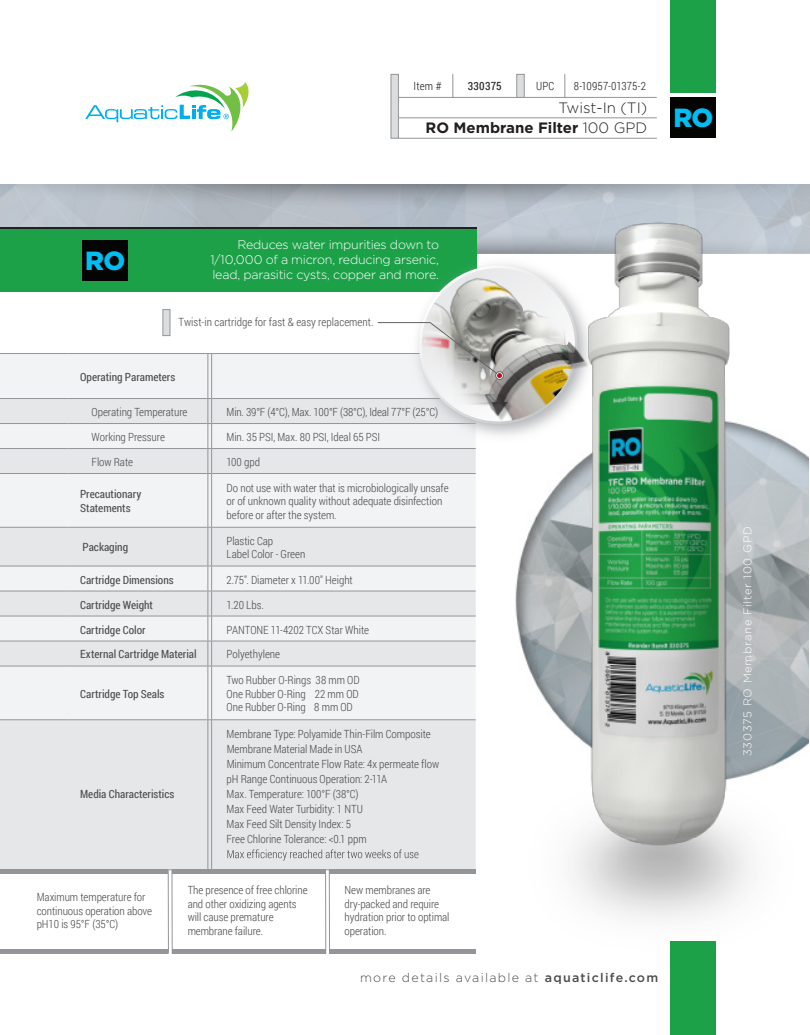
<style>
.page{position:relative;width:810px;height:1035px;background:#fff}
.page>*{position:absolute;margin:0;border:0;box-sizing:border-box;transform-origin:0 0}
.t1{font:900 26.25px "Gotham";color:#01bdf2}
.t2{font:300 15px/20px "Gotham";color:#231f20}
.t3{font:300 12.5px/15px "Gotham";letter-spacing:-.02em;color:#fff;text-align:justify}
.t4{font:300 12.5px "Gotham";letter-spacing:.1em;color:#4b4c4d}
.t5{font:300 11.25px/13.5px "Roboto Condensed";letter-spacing:-.005em;color:#4b4c4d}
.t6{font:11.25px/13.5px "Roboto Condensed";color:#4b4c4d}
.t7{font:300 11.25px "Gotham";letter-spacing:.065em;color:#fff}
.t8{font:300 11.25px "Roboto Condensed";letter-spacing:.01em;color:#231f20}
.t9{font:11.25px "Roboto Condensed";letter-spacing:.02em;color:#231f20}
.s1{font-weight:700}
.s2{font-weight:500}
</style>
<div class="page">
<svg style="left:0;top:227px;width:379px;height:3px"></svg>
<div style="left:0;top:230px;width:476px;height:62px;background:#1ca149"></div>
<div style="left:0;top:354px;width:379px;height:44px;background:#f2f3f4"></div>
<svg style="left:0;top:399px;width:473px;height:470px;fill:#e6e7e9"></svg>
<hr style="left:212px;top:398px;width:264px;height:1px;background:#939598">
<hr style="left:212px;top:423px;width:264px;height:1px;background:#939598">
<hr style="left:212px;top:448px;width:264px;height:1px;background:#939598">
<hr style="left:212px;top:473px;width:264px;height:1px;background:#939598">
<hr style="left:212px;top:527px;width:264px;height:1px;background:#939598">
<hr style="left:212px;top:566px;width:264px;height:1px;background:#939598">
<hr style="left:212px;top:591px;width:264px;height:1px;background:#939598">
<hr style="left:212px;top:616px;width:264px;height:1px;background:#939598">
<hr style="left:212px;top:641px;width:264px;height:1px;background:#939598">
<hr style="left:212px;top:666px;width:264px;height:1px;background:#939598">
<hr style="left:212px;top:719px;width:264px;height:1px;background:#939598">
<hr style="left:0;top:398px;width:68px;height:1px;background:#939598">
<hr style="left:68px;top:398px;width:140px;height:1px;background:#939598">
<hr style="left:0;top:423px;width:68px;height:1px;background:#939598">
<hr style="left:68px;top:423px;width:140px;height:1px;background:#939598">
<hr style="left:0;top:448px;width:68px;height:1px;background:#939598">
<hr style="left:68px;top:448px;width:140px;height:1px;background:#939598">
<hr style="left:0;top:473px;width:68px;height:1px;background:#939598">
<hr style="left:68px;top:473px;width:140px;height:1px;background:#939598">
<hr style="left:0;top:527px;width:68px;height:1px;background:#939598">
<hr style="left:68px;top:527px;width:140px;height:1px;background:#939598">
<hr style="left:0;top:566px;width:68px;height:1px;background:#939598">
<hr style="left:68px;top:566px;width:140px;height:1px;background:#939598">
<hr style="left:0;top:591px;width:68px;height:1px;background:#939598">
<hr style="left:68px;top:591px;width:140px;height:1px;background:#939598">
<hr style="left:0;top:616px;width:68px;height:1px;background:#939598">
<hr style="left:68px;top:616px;width:140px;height:1px;background:#939598">
<hr style="left:0;top:641px;width:68px;height:1px;background:#939598">
<hr style="left:68px;top:641px;width:140px;height:1px;background:#939598">
<hr style="left:0;top:666px;width:68px;height:1px;background:#939598">
<hr style="left:68px;top:666px;width:140px;height:1px;background:#939598">
<hr style="left:0;top:719px;width:68px;height:1px;background:#939598">
<hr style="left:68px;top:719px;width:140px;height:1px;background:#939598">
<hr style="left:208px;top:354px;width:1px;height:44px;background:#939598">
<hr style="left:211px;top:354px;width:1px;height:44px;background:#939598">
<svg style="left:208px;top:398px;width:4px;height:76px"></svg>
<hr style="left:208px;top:474px;width:1px;height:53px;background:#939598">
<hr style="left:211px;top:474px;width:1px;height:53px;background:#939598">
<hr style="left:208px;top:528px;width:1px;height:38px;background:#939598">
<hr style="left:211px;top:528px;width:1px;height:38px;background:#939598">
<svg style="left:208px;top:566px;width:4px;height:101px"></svg>
<hr style="left:208px;top:666px;width:1px;height:53px;background:#939598">
<hr style="left:211px;top:666px;width:1px;height:53px;background:#939598">
<hr style="left:208px;top:720px;width:1px;height:150px;background:#939598">
<hr style="left:211px;top:720px;width:1px;height:150px;background:#939598">
<hr style="left:0;top:353px;width:68px;height:1px;background:#939598">
<hr style="left:68px;top:353px;width:140px;height:1px;background:#939598">
<hr style="left:212px;top:353px;width:264px;height:1px;background:#939598">
<svg style="left:227px;top:849px;width:191px;height:12px;background:#cecfd1"></svg>
<hr style="left:0;top:869px;width:476px;height:1px;background:#939598">
<div style="left:0;top:949px;width:168px;height:5px;background:#939598"></div>
<div style="left:172px;top:949px;width:154px;height:5px;background:#939598"></div>
<div style="left:330px;top:949px;width:146px;height:5px;background:#939598"></div>
<hr style="left:0;top:870px;width:168px;height:4px;background:#939598">
<hr style="left:172px;top:870px;width:154px;height:4px;background:#939598">
<hr style="left:330px;top:870px;width:146px;height:4px;background:#939598">
<hr style="left:168px;top:870px;width:1px;height:84px;background:#939598">
<hr style="left:172px;top:870px;width:1px;height:84px;background:#939598">
<hr style="left:325px;top:870px;width:1px;height:84px;background:#939598">
<hr style="left:329px;top:870px;width:1px;height:84px;background:#939598">
<img style="left:473px;top:192px;width:337px;height:770px">
<img style="left:379px;top:225px;width:249px;height:249px">
<img style="left:422px;top:269px;width:153px;height:153px">
<img style="left:475px;top:330px;width:121px;height:100px">
<svg style="left:377px;top:322px;width:125px;height:56px"></svg>
<div style="left:495px;top:371px;width:9px;height:9px;border:1px solid #636366;border-radius:50%"></div>
<div style="left:163px;top:309px;width:7px;height:27px;background:#dcdddf;border:1px solid #939598"></div>
<div style="left:671px;top:0;width:45px;height:92px;background:#1ca149"></div>
<div style="left:671px;top:942px;width:45px;height:93px;background:#1ca149"></div>
<svg style="left:85px;top:82px;width:164px;height:50px"></svg>
<div style="left:669px;top:96px;width:49px;height:51px;background:linear-gradient(to right,#fff,#fff)"></div>
<div style="left:671px;top:98px;width:45px;height:40px;background:#040503"></div>
<hr style="left:398px;top:118px;width:259px;height:1px;background:#939598">
<hr style="left:398px;top:97px;width:259px;height:1px;background:#939598">
<hr style="left:398px;top:138px;width:259px;height:1px;background:#939598">
<div style="left:391px;top:74px;width:8px;height:65px;background:#dcdddf;border:1px solid #939598"></div>
<div style="left:516px;top:74px;width:9px;height:24px;background:#dcdddf;border:1px solid #939598"></div>
<svg style="left:453px;top:74px;width:1px;height:23px"></svg>
<svg style="left:565px;top:74px;width:1px;height:23px"></svg>
<div style="left:82px;top:240px;width:46px;height:41px;background:#040503"></div>
<p class="t8" style="left:414px;top:79px;width:30px">Item #</p>
<p class="t9" style="left:468px;top:79px;width:35px">330375</p>
<p class="t8" style="left:536px;top:79px;width:20px">UPC</p>
<p class="t8" style="left:574px;top:79px;width:74px">8-10957-01375-2</p>
<h2 class="t2" style="left:426px;top:98px;width:289px;text-indent:133px">Twist-In (TI)<br><span class="s1">RO Membrane Filter</span> 100 GPD <sup>RO</sup></h2>
<h1 class="t1" style="left:85px;top:245px;width:41px">RO</h1>
<p class="t3" style="left:210px;top:237px;width:230px;text-indent:27px">Reduces water impurities down to 1/10,000 of a micron, reducing arsenic, lead, parasitic cysts, copper and more.</p>
<p class="t5" style="left:179px;top:315px;width:197px">Twist-in cartridge for fast &amp; easy replacement.</p>
<p class="t6" style="left:80px;top:370px;width:97px">Operating Parameters</p>
<p class="t5" style="left:92px;top:405px;width:97px">Operating Temperature</p>
<p class="t5" style="left:227px;top:405px;width:213px">Min. 39°F (4°C), Max. 100°F (38°C), Ideal 77°F (25°C)</p>
<p class="t5" style="left:92px;top:430px;width:75px">Working Pressure</p>
<p class="t5" style="left:227px;top:430px;width:155px">Min. 35 PSI, Max. 80 PSI, Ideal 65 PSI</p>
<p class="t5" style="left:92px;top:455px;width:43px">Flow Rate</p>
<p class="t5" style="left:227px;top:455px;width:35px">100 gpd</p>
<p class="t6" style="left:80px;top:487px;width:63px">Precautionary<br>Statements</p>
<p class="t5" style="left:227px;top:480px;width:224px">Do not use with water that is microbiologically unsafe or of unknown quality without adequate disinfection before or after the system.</p>
<p class="t6" style="left:83px;top:540px;width:47px">Packaging</p>
<p class="t5" style="left:227px;top:533px;width:80px">Plastic Cap<br>Label Color - Green</p>
<p class="t6" style="left:80px;top:573px;width:95px">Cartridge Dimensions</p>
<p class="t5" style="left:227px;top:573px;width:128px">2.75". Diameter x 11.00" Height</p>
<p class="t6" style="left:80px;top:598px;width:74px">Cartridge Weight</p>
<p class="t5" style="left:227px;top:598px;width:39px">1.20 Lbs.</p>
<p class="t6" style="left:80px;top:623px;width:67px">Cartridge Color</p>
<p class="t5" style="left:227px;top:623px;width:144px">PANTONE 11-4202 TCX Star White</p>
<p class="t6" style="left:80px;top:647px;width:118px">External Cartridge Material</p>
<p class="t5" style="left:227px;top:647px;width:55px">Polyethylene</p>
<p class="t6" style="left:80px;top:686px;width:86px">Cartridge Top Seals</p>
<p class="t5" style="left:227px;top:673px;width:134px;text-align:justify">Two Rubber O-Rings 38 mm OD One Rubber O-Ring 22 mm OD One Rubber O-Ring 8 mm OD</p>
<p class="t6" style="left:80px;top:787px;width:96px">Media Characteristics</p>
<p class="t5" style="left:227px;top:726px;width:214px;line-height:15px">Membrane Type: Polyamide Thin-Film Composite Membrane Material Made in USA<br>Minimum Concentrate Flow Rate: 4x permeate flow pH Range Continuous Operation: 2-11A<br>Max. Temperature: 100°F (38°C)<br>Max Feed Water Turbidity: 1 NTU<br>Max Feed Silt Density Index: 5<br>Free Chlorine Tolerance: &lt;0.1 ppm</p>
<p class="t5" style="left:37px;top:890px;width:117px">Maximum temperature for continuous operation above pH10 is 95°F (35°C)</p>
<p class="t5" style="left:188px;top:883px;width:122px">The presence of free chlorine and other oxidizing agents will cause premature membrane failure.</p>
<p class="t5" style="left:345px;top:883px;width:106px">New membranes are dry-packed and require hydration prior to optimal operation.</p>
<p class="t4" style="left:360px;top:970px;width:300px">more details available at <span class="s2">aquaticlife.com</span></p>
<p class="t7" style="left:741px;top:756px;width:231px;rotate:-90deg">330375 RO Membrane Filter 100 GPD</p>
</div>
